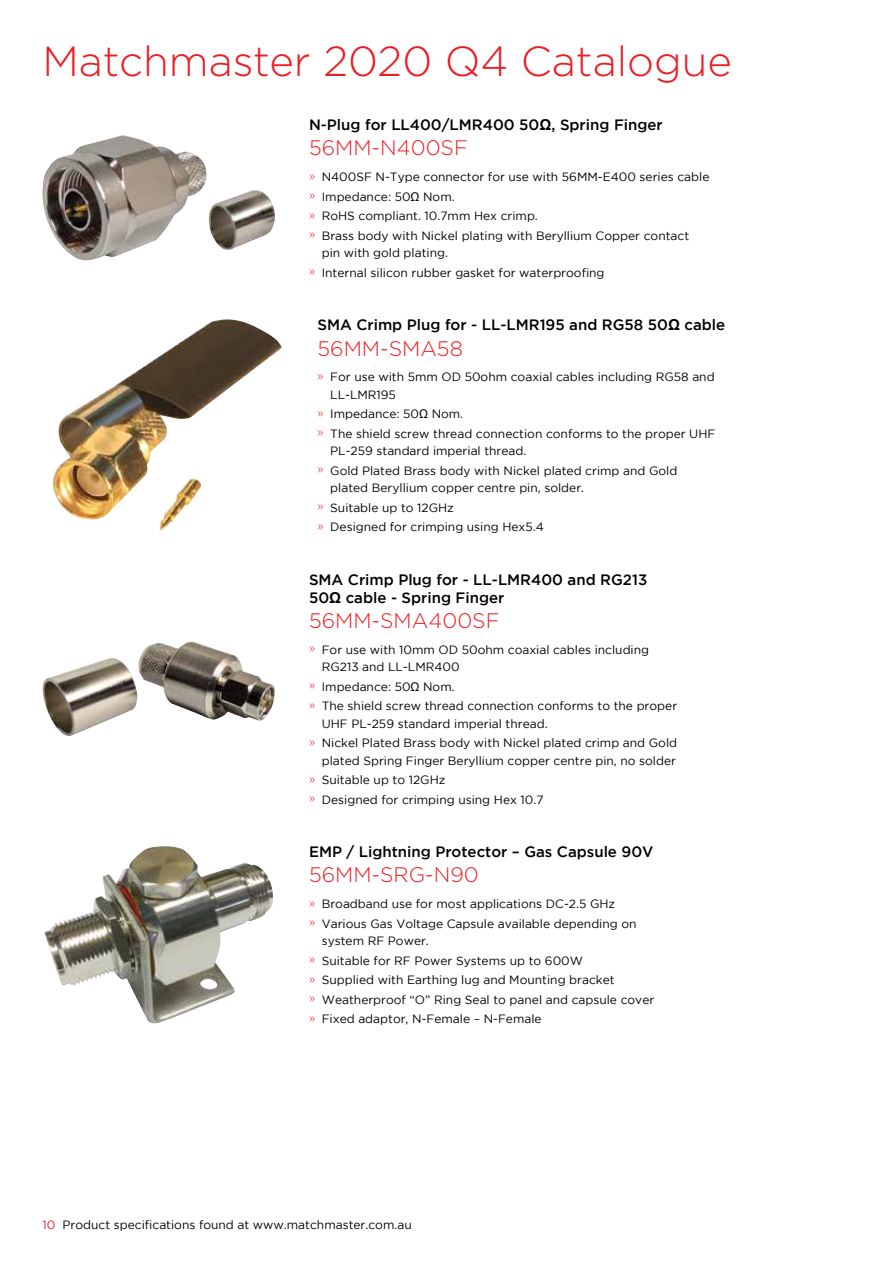
<style>
.page{position:relative;width:893px;height:1263px;background:#fff}
.page>*{position:absolute;margin:0;border:0;box-sizing:border-box;transform-origin:0 0}
.t1{font:300 42px "Gotham";color:#ed1d24}
.t2{font:300 21px "Gotham";color:#ed1d24}
.t3{font:500 15px/18px "Gotham";color:#000}
.t4{font:12px/19.5px "Gotham";color:#000}
.s1{font-family:"Arial";font-weight:700}
.s2{font-weight:300;color:#ed1d24}
.s3{font-family:"Arial"}
.s4{color:#ed1d24}
</style>
<div class="page">
<img style="left:44px;top:846px;width:229px;height:178px">
<img style="left:43px;top:641px;width:232px;height:95px">
<img style="left:52px;top:319px;width:230px;height:212px">
<img style="left:43px;top:135px;width:232px;height:126px">
<h1 class="t1" style="left:43px;top:35px;width:691px">Matchmaster 2020 Q4 Catalogue</h1>
<p class="t3" style="left:309px;top:116px;width:355px">N-Plug for LL400/LMR400 50<span class="s1">Ω</span>, Spring Finger</p>
<h2 class="t2" style="left:309px;top:135px;width:160px">56MM-N400SF</h2>
<p class="t4" style="left:309px;top:167px;width:402px"><span class="s2">»</span> N400SF N-Type connector for use with 56MM-E400 series cable <span class="s2">»</span> Impedance: 50<span class="s3">Ω</span> Nom.<br><span class="s2">»</span> RoHS compliant. 10.7mm Hex crimp.<br><span class="s2">»</span> Brass body with Nickel plating with Beryllium Copper contact</p>
<p class="t4" style="left:309px;top:243px;width:297px;text-indent:13px">pin with gold plating.<br><span class="s2">»</span> Internal silicon rubber gasket for waterproofing</p>
<p class="t3" style="left:317px;top:316px;width:409px">SMA Crimp Plug for - LL-LMR195 and RG58 50<span class="s1">Ω</span> cable</p>
<h2 class="t2" style="left:317px;top:335px;width:147px">56MM-SMA58</h2>
<p class="t4" style="left:330px;top:368px;width:386px;line-height:17.4px;text-indent:-13px"><span class="s2">»</span> For use with 5mm OD 50ohm coaxial cables including RG58 and<br>LL-LMR195</p>
<p class="t4" style="left:317px;top:404px;width:399px"><span class="s2">»</span> Impedance: 50<span class="s3">Ω</span> Nom.<br><span class="s2">»</span> The shield screw thread connection conforms to the proper UHF</p>
<p class="t4" style="left:317px;top:441px;width:361px;text-indent:13px">PL-259 standard imperial thread.<br><span class="s2">»</span> Gold Plated Brass body with Nickel plated crimp and Gold</p>
<p class="t4" style="left:317px;top:478px;width:268px;text-indent:13px">plated Beryllium copper centre pin, solder. <span class="s2">»</span> Suitable up to 12GHz<br><span class="s2">»</span> Designed for crimping using Hex5.4</p>
<p class="t3" style="left:309px;top:570px;width:340px">SMA Crimp Plug for - LL-LMR400 and RG213<br>50<span class="s1">Ω</span> cable - Spring Finger</p>
<h2 class="t2" style="left:309px;top:607px;width:192px">56MM-SMA400SF</h2>
<p class="t4" style="left:322px;top:641px;width:329px;line-height:17.4px;text-indent:-13px"><span class="s2">»</span> For use with 10mm OD 50ohm coaxial cables including<br>RG213 and LL-LMR400</p>
<p class="t4" style="left:309px;top:677px;width:370px"><span class="s2">»</span> Impedance: 50<span class="s3">Ω</span> Nom.<br><span class="s2">»</span> The shield screw thread connection conforms to the proper</p>
<p class="t4" style="left:309px;top:713px;width:370px;text-indent:13px">UHF PL-259 standard imperial thread.<br><span class="s2">»</span> Nickel Plated Brass body with Nickel plated crimp and Gold</p>
<p class="t4" style="left:309px;top:750px;width:368px;text-indent:13px">plated Spring Finger Beryllium copper centre pin, no solder <span class="s2">»</span> Suitable up to 12GHz<br><span class="s2">»</span> Designed for crimping using Hex 10.7</p>
<p class="t3" style="left:309px;top:842px;width:346px">EMP / Lightning Protector – Gas Capsule 90V</p>
<h2 class="t2" style="left:309px;top:862px;width:171px">56MM-SRG-N90</h2>
<p class="t4" style="left:309px;top:894px;width:329px"><span class="s2">»</span> Broadband use for most applications DC-2.5 GHz<br><span class="s2">»</span> Various Gas Voltage Capsule available depending on</p>
<p class="t4" style="left:309px;top:931px;width:347px;text-indent:13px">system RF Power.<br><span class="s2">»</span> Suitable for RF Power Systems up to 600W<br><span class="s2">»</span> Supplied with Earthing lug and Mounting bracket<br><span class="s2">»</span> Weatherproof “O” Ring Seal to panel and capsule cover <span class="s2">»</span> Fixed adaptor, N-Female – N-Female</p>
<p class="t4" style="left:43px;top:1215px;width:371px"><span class="s4">10</span> Product specifications found at www.matchmaster.com.au</p>
</div>
